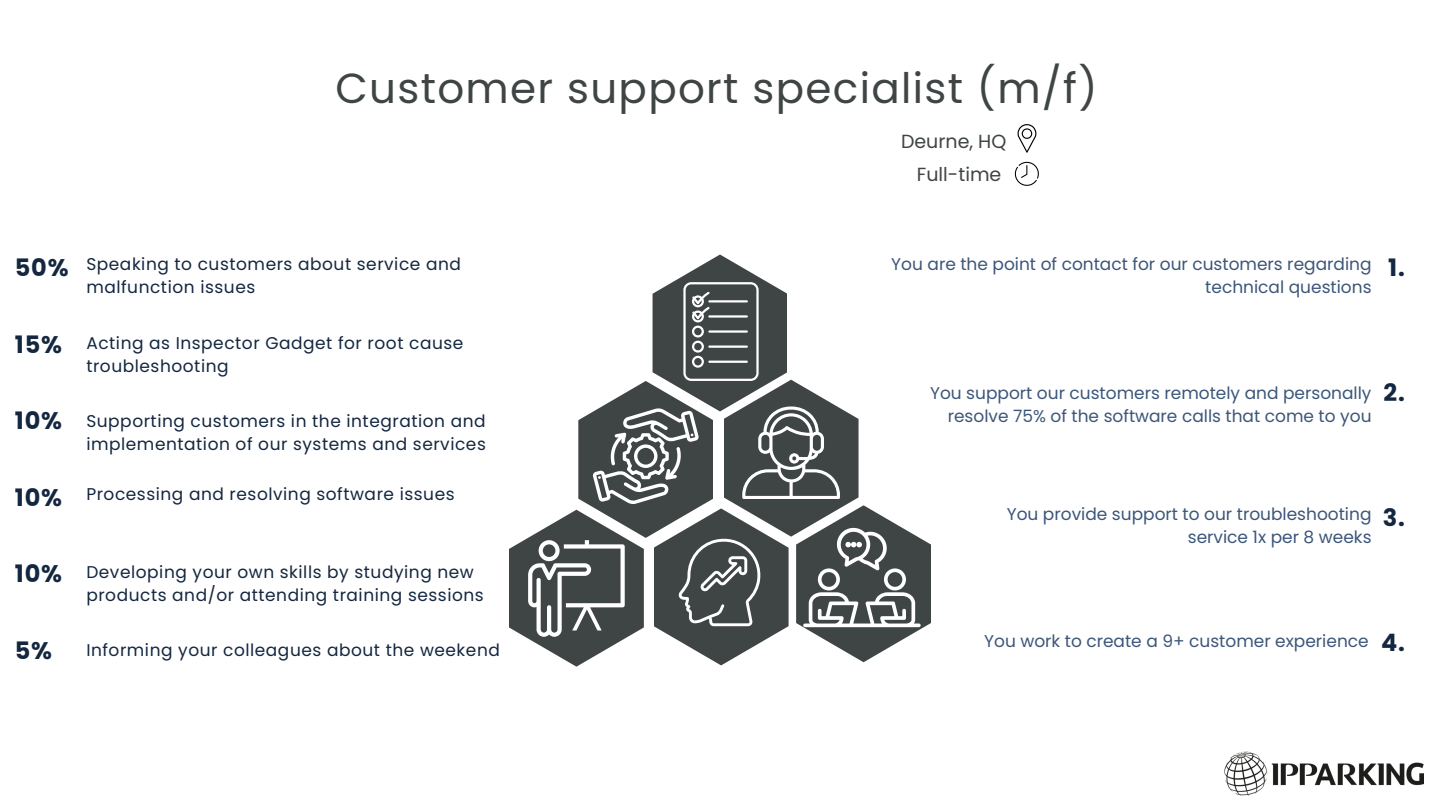
<style>
.page{position:relative;width:1440px;height:810px;background:#fff}
.page>*{position:absolute;margin:0;border:0;box-sizing:border-box;transform-origin:0 0}
.t1{font:42px "Poppins";letter-spacing:.03em;color:#3f4444}
.t2{font:700 24px "Poppins";letter-spacing:.03em;color:#142740}
.t3{font:19px "Poppins";color:#3f4444}
.t4{font:17px/23.2px "Poppins";letter-spacing:.03em;color:#142740}
.t5{font:17px/23.2px "Poppins";color:#3c5679;text-align:right}
</style>
<div class="page">
<svg style="left:1015px;top:162px;width:24px;height:24px"></svg>
<svg style="left:1018px;top:124px;width:18px;height:29px"></svg>
<img style="left:1224px;top:752px;width:199px;height:43px">
<svg style="left:509px;top:255px;width:422px;height:412px"></svg>
<h3 class="t1" style="left:335px;top:59px;width:764px">Customer support specialist (m/f)</h3>
<p class="t3" style="left:901px;top:128px;width:107px">Deurne, HQ</p>
<h3 class="t3" style="left:917px;top:161px;width:86px">Full-time</h3>
<h2 class="t2" style="left:15px;top:251px;width:55px">50%</h2>
<p class="t4" style="left:86px;top:253px;width:376px">Speaking to customers about service and malfunction issues</p>
<p class="t5" style="left:891px;top:253px;width:482px">You are the point of contact for our customers regarding technical questions</p>
<p class="t2" style="left:1388px;top:251px;width:18px">1.</p>
<h2 class="t2" style="left:15px;top:327px;width:49px">15%</h2>
<h2 class="t4" style="left:86px;top:331px;width:379px">Acting as Inspector Gadget for root cause troubleshooting</h2>
<h2 class="t2" style="left:15px;top:404px;width:49px">10%</h2>
<h2 class="t4" style="left:86px;top:409px;width:401px">Supporting customers in the integration and implementation of our systems and services</h2>
<p class="t5" style="left:930px;top:382px;width:443px">You support our customers remotely and personally resolve 75% of the software calls that come to you</p>
<p class="t2" style="left:1384px;top:376px;width:23px">2.</p>
<p class="t2" style="left:15px;top:481px;width:49px">10%</p>
<h2 class="t4" style="left:86px;top:482px;width:370px">Processing and resolving software issues</h2>
<p class="t5" style="left:1007px;top:502px;width:366px">You provide support to our troubleshooting service 1x per 8 weeks</p>
<p class="t2" style="left:1383px;top:501px;width:24px">3.</p>
<p class="t2" style="left:15px;top:557px;width:49px">10%</p>
<p class="t4" style="left:86px;top:560px;width:399px">Developing your own skills by studying new products and/or attending training sessions</p>
<p class="t2" style="left:15px;top:634px;width:39px">5%</p>
<p class="t4" style="left:86px;top:638px;width:415px">Informing your colleagues about the weekend</p>
<p class="t5" style="left:984px;top:629px;width:386px">You work to create a 9+ customer experience</p>
<p class="t2" style="left:1381px;top:626px;width:25px">4.</p>
</div>
